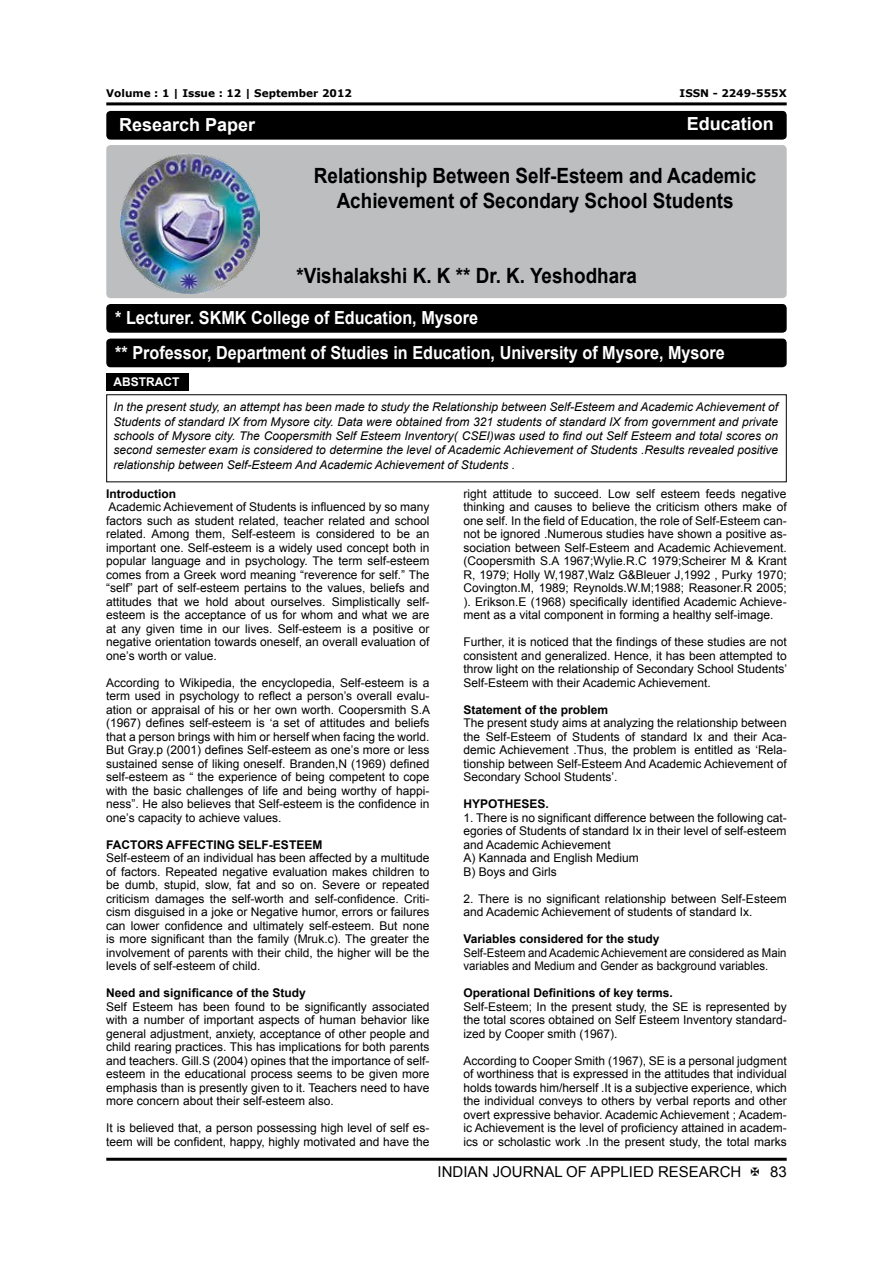
<style>
.page{position:relative;width:893px;height:1263px;background:#fff}
.page>*{position:absolute;margin:0;border:0;box-sizing:border-box;transform-origin:0 0}
.t1{font:700 21px/25.2px "Arial";color:#000;text-align:center;scale:.9 1}
.t2{font:700 18px/34.5px "Arial";color:#fff;scale:.9 1}
.t3{font:700 18px "Arial";color:#fff}
.t4{font:15px "Arial";color:#000}
.t5{font:12px/13.5px "Arial";color:#000;text-align:justify}
.t6{font:italic 12px/14.4px "Arial";color:#000;text-align:justify}
.t7{font:700 12px "Arial";color:#000}
.t8{font:12px/13.5px "Arial";color:#000;scale:.95 1}
.t9{font:700 12px "Arial";color:#fff}
.t10{font:700 10.5px "Verdana";color:#000}
</style>
<div class="page">
<hr style="left:106px;top:102px;width:681px;height:3px;background:#000">
<hr style="left:106px;top:1158px;width:681px;height:3px;background:#000">
<div style="left:106px;top:145px;width:681px;height:153px;background:#bcbec0;border-radius:4px"></div>
<div style="left:106px;top:111px;width:681px;height:29px;background:#000;border-radius:4px"></div>
<div style="left:106px;top:304px;width:681px;height:29px;background:#000;border-radius:4px"></div>
<div style="left:106px;top:339px;width:681px;height:28px;background:#000;border-radius:4px"></div>
<img style="left:120px;top:154px;width:140px;height:140px">
<div style="left:106px;top:373px;width:82px;height:17px;background:#000"></div>
<p class="t10" style="left:106px;top:86px;width:247px">Volume : 1 | Issue : 12 | September 2012</p>
<p class="t10" style="left:680px;top:86px;width:109px">ISSN - 2249-555X</p>
<h2 class="t3" style="left:119px;top:113px;width:138px">Research Paper</h2>
<h2 class="t3" style="left:687px;top:112px;width:89px">Education</h2>
<h1 class="t1" style="left:314px;top:163px;width:493px">Relationship Between Self-Esteem and Academic<br>Achievement of Secondary School Students</h1>
<h1 class="t1" style="left:296px;top:264px;width:380px">*Vishalakshi K. K ** Dr. K. Yeshodhara</h1>
<h2 class="t2" style="left:115px;top:301px;width:679px">* Lecturer. SKMK College of Education, Mysore<br>** Professor, Department of Studies in Education, University of Mysore, Mysore</h2>
<p class="t9" style="left:113px;top:374px;width:67px">ABSTRACT</p>
<p class="t6" style="left:113px;top:400px;width:666px">In the present study, an attempt has been made to study the Relationship between Self-Esteem and Academic Achievement of Students of standard IX from Mysore city. Data were obtained from 321 students of standard IX from government and private schools of Mysore city. The Coopersmith Self Esteem Inventory( CSEI)was used to find out Self Esteem and total scores on second semester exam is considered to determine the level of Academic Achievement of Students .Results revealed positive relationship between Self-Esteem And Academic Achievement of Students .</p>
<p class="t7" style="left:106px;top:486px;width:71px">Introduction</p>
<p class="t5" style="left:106px;top:500px;width:325px">Academic Achievement of Students is influenced by so many factors such as student related, teacher related and school related. Among them, Self-esteem is considered to be an important one. Self-esteem is a widely used concept both in popular language and in psychology. The term self-esteem comes from a Greek word meaning “reverence for self.” The “self” part of self-esteem pertains to the values, beliefs and attitudes that we hold about ourselves. Simplistically self&shy;esteem is the acceptance of us for whom and what we are at any given time in our lives. Self-esteem is a positive or negative orientation towards oneself, an overall evaluation of one’s worth or value.</p>
<p class="t5" style="left:106px;top:676px;width:325px">According to Wikipedia, the encyclopedia, Self-esteem is a term used in psychology to reflect a person’s overall evalu&shy;ation or appraisal of his or her own worth. Coopersmith S.A (1967) defines self-esteem is ‘a set of attitudes and beliefs that a person brings with him or herself when facing the world.<br>But Gray.p (2001) defines Self-esteem as one’s more or less sustained sense of liking oneself. Branden,N (1969) defined self-esteem as “ the experience of being competent to cope with the basic challenges of life and being worthy of happi&shy;ness”. He also believes that Self-esteem is the confidence in one’s capacity to achieve values.</p>
<p class="t7" style="left:106px;top:837px;width:218px">FACTORS AFFECTING SELF-ESTEEM</p>
<p class="t5" style="left:106px;top:851px;width:325px">Self-esteem of an individual has been affected by a multitude of factors. Repeated negative evaluation makes children to be dumb, stupid, slow, fat and so on. Severe or repeated criticism damages the self-worth and self-confidence. Criti&shy;cism disguised in a joke or Negative humor, errors or failures can lower confidence and ultimately self-esteem. But none is more significant than the family (Mruk.c). The greater the involvement of parents with their child, the higher will be the levels of self-esteem of child.</p>
<p class="t7" style="left:106px;top:985px;width:201px">Need and significance of the Study</p>
<p class="t5" style="left:106px;top:1000px;width:325px">Self Esteem has been found to be significantly associated with a number of important aspects of human behavior like general adjustment, anxiety, acceptance of other people and child rearing practices. This has implications for both parents and teachers. Gill.S (2004) opines that the importance of self&shy;esteem in the educational process seems to be given more emphasis than is presently given to it. Teachers need to have more concern about their self-esteem also.</p>
<p class="t5" style="left:106px;top:1121px;width:325px">It is believed that, a person possessing high level of self es&shy;teem will be confident, happy, highly motivated and have the</p>
<p class="t5" style="left:463px;top:487px;width:325px">right attitude to succeed. Low self esteem feeds negative thinking and causes to believe the criticism others make of one self. In the field of Education, the role of Self-Esteem can&shy;not be ignored .Numerous studies have shown a positive as&shy;sociation between Self-Esteem and Academic Achievement. (Coopersmith S.A 1967;Wylie.R.C 1979;Scheirer M &amp; Krant R, 1979; Holly W,1987,Walz G&amp;Bleuer J,1992 , Purky 1970; Covington.M, 1989; Reynolds.W.M;1988; Reasoner.R 2005; ). Erikson.E (1968) specifically identified Academic Achieve&shy;ment as a vital component in forming a healthy self-image.</p>
<p class="t5" style="left:463px;top:635px;width:325px">Further, it is noticed that the findings of these studies are not consistent and generalized. Hence, it has been attempted to throw light on the relationship of Secondary School Students’ Self-Esteem with their Academic Achievement.</p>
<p class="t7" style="left:463px;top:702px;width:146px">Statement of the problem</p>
<p class="t5" style="left:463px;top:716px;width:325px">The present study aims at analyzing the relationship between the Self-Esteem of Students of standard Ix and their Aca&shy;demic Achievement .Thus, the problem is entitled as ‘Rela&shy;tionship between Self-Esteem And Academic Achievement of Secondary School Students’.</p>
<p class="t7" style="left:463px;top:796px;width:87px">HYPOTHESES.</p>
<p class="t5" style="left:463px;top:811px;width:325px;text-align:left">1. There is no significant difference between the following cat&shy;egories of Students of standard Ix in their level of self-esteem and Academic Achievement<br>A) Kannada and English Medium<br>B) Boys and Girls</p>
<p class="t5" style="left:463px;top:892px;width:325px">2. There is no significant relationship between Self-Esteem and Academic Achievement of students of standard Ix.</p>
<p class="t7" style="left:463px;top:931px;width:198px">Variables considered for the study</p>
<p class="t8" style="left:463px;top:946px;width:342px">Self-Esteem and Academic Achievement are considered as Main variables and Medium and Gender as background variables.</p>
<p class="t7" style="left:463px;top:985px;width:211px">Operational Definitions of key terms.</p>
<p class="t5" style="left:463px;top:1000px;width:325px">Self-Esteem; In the present study, the SE is represented by the total scores obtained on Self Esteem Inventory standard&shy;ized by Cooper smith (1967).</p>
<p class="t5" style="left:463px;top:1054px;width:325px">According to Cooper Smith (1967), SE is a personal judgment of worthiness that is expressed in the attitudes that individual holds towards him/herself .It is a subjective experience, which the individual conveys to others by verbal reports and other overt expressive behavior. Academic Achievement ; Academ&shy;ic Achievement is the level of proficiency attained in academ&shy;ics or scholastic work .In the present study, the total marks</p>
<p class="t4" style="left:438px;top:1162px;width:305px">INDIAN JOURNAL OF APPLIED RESEARCH</p>
<p class="t4" style="left:770px;top:1162px;width:18px">83</p>
</div>
